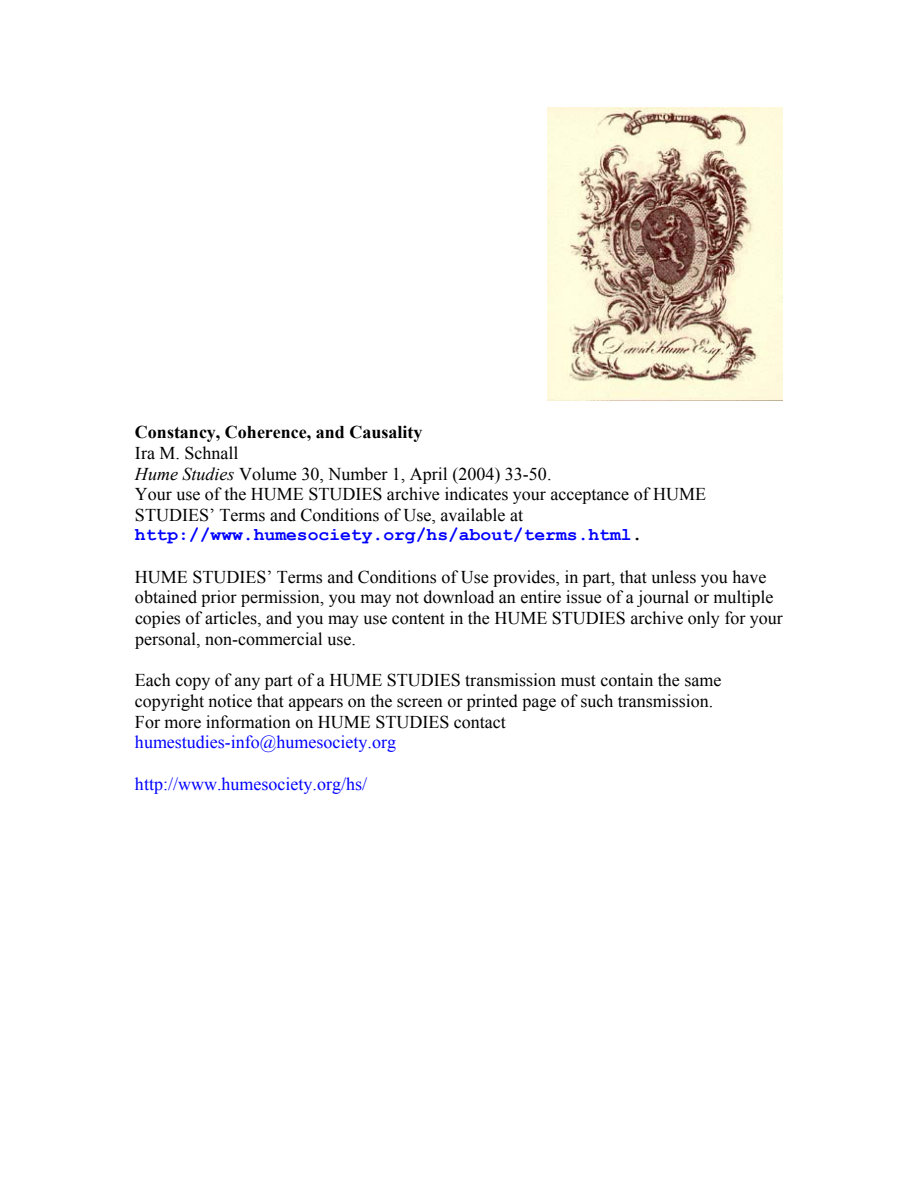
<style>
.page{position:relative;width:918px;height:1188px;background:#fff}
.page>*{position:absolute;margin:0;border:0;box-sizing:border-box;transform-origin:0 0}
.t1{font:18px/20.7px "Times New Roman";color:#000}
.t2{font:700 18px "Courier New";color:#00f}
.t3{font:700 18px "Times New Roman";color:#000}
.t4{font:18px "Times New Roman";color:#00f}
.s1{font-style:italic}
.s2{color:#000}
.s3{color:#00f}
</style>
<div class="page">
<img style="left:548px;top:108px;width:235px;height:293px">
<p class="t3" style="left:135px;top:422px;width:289px">Constancy, Coherence, and Causality</p>
<p class="t1" style="left:135px;top:442px;width:573px">Ira M. Schnall<br><span class="s1">Hume Studies</span> Volume 30, Number 1, April (2004) 33-50.<br>Your use of the HUME STUDIES archive indicates your acceptance of HUME STUDIES’ Terms and Conditions of Use, available at</p>
<p class="t2" style="left:135px;top:525px;width:509px">http://www.humesociety.org/hs/about/terms.html<span class="s2">.</span></p>
<p class="t1" style="left:135px;top:566px;width:649px">HUME STUDIES’ Terms and Conditions of Use provides, in part, that unless you have obtained prior permission, you may not download an entire issue of a journal or multiple copies of articles, and you may use content in the HUME STUDIES archive only for your personal, non-commercial use.</p>
<p class="t1" style="left:135px;top:670px;width:588px">Each copy of any part of a HUME STUDIES transmission must contain the same copyright notice that appears on the screen or printed page of such transmission.<br>For more information on HUME STUDIES contact <span class="s3">humestudies-info@humesociety.org</span></p>
<h1 class="t4" style="left:135px;top:774px;width:234px">http://www.humesociety.org/hs/</h1>
</div>
